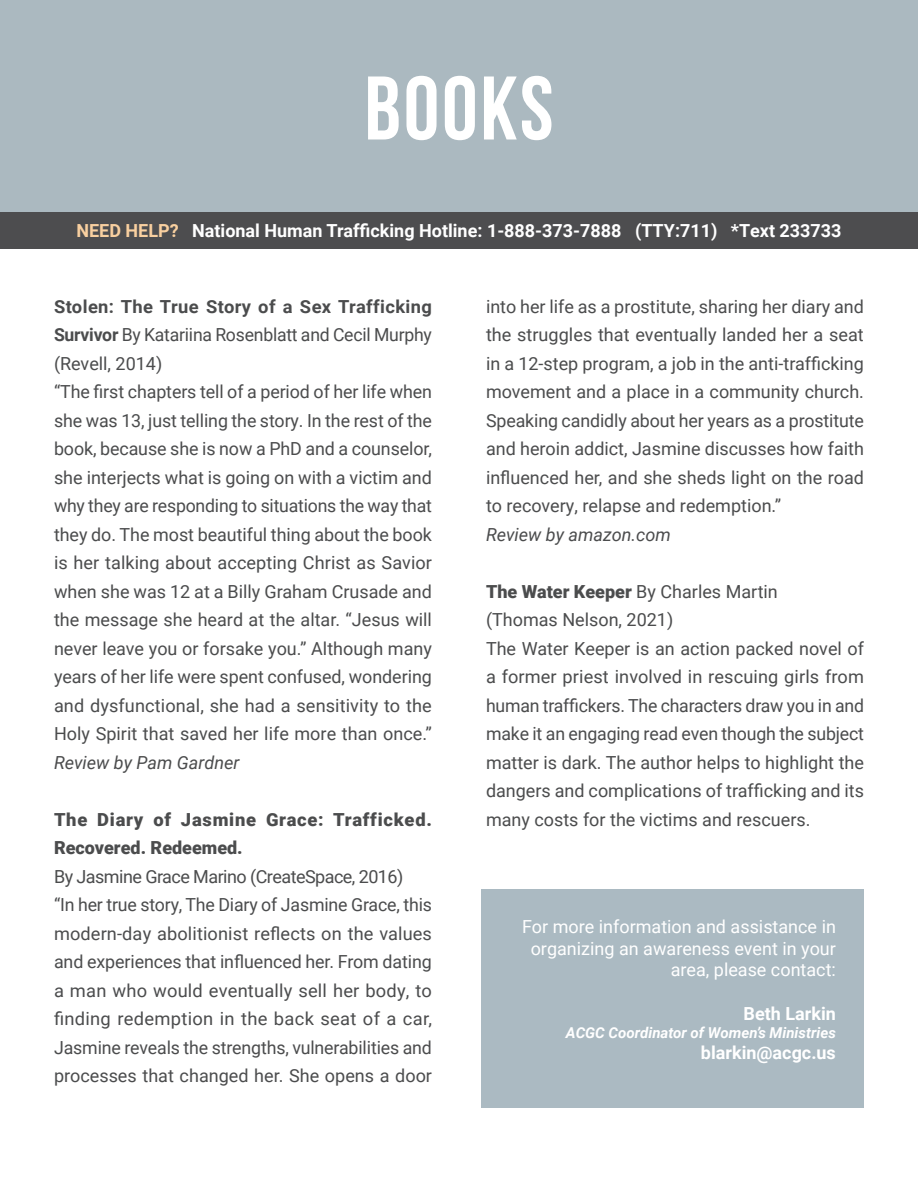
<style>
.page{position:relative;width:918px;height:1188px;background:#fff}
.page>*{position:absolute;margin:0;border:0;box-sizing:border-box;transform-origin:0 0}
.t1{font:18px/28.5px "Roboto";color:#4b4c4d;text-align:justify}
.t2{font:700 18px "Roboto";color:#fff}
.t3{font:18px/21.6px "Roboto";color:#fff;text-align:right}
.t4{font:900 18px/28.5px "Roboto";letter-spacing:.04em;color:#4b4c4d}
.t5{font:18px "Roboto";letter-spacing:-.03em;color:#4b4c4d}
.t6{font:italic 18px "Roboto";color:#4b4c4d}
.t7{font:italic 700 15px "Roboto";color:#fff}
.s1{color:#f9d0a0}
.s2{font-weight:700}
.s3{font-style:italic}
.s4{font-weight:900}
</style>
<div class="page">
<div style="left:0;top:0;width:918px;height:248px;background:#abb9c0"></div>
<svg style="left:368px;top:76px;width:183px;height:64px"></svg>
<div style="left:482px;top:890px;width:382px;height:218px;background:#abbac2"></div>
<div style="left:0;top:212px;width:918px;height:36px;background:#4d4d4f"></div>
<p class="t2" style="left:76px;top:218px;width:767px"><span class="s1">NEED HELP?</span> National Human Trafficking Hotline: 1-888-373-7888 (TTY:711) *Text 233733</p>
<p class="t1" style="left:54px;top:291px;width:379px"><span class="s2">Stolen: The True Story of a Sex Trafficking Survivor</span> By Katariina Rosenblatt and Cecil Murphy (Revell, 2014)</p>
<p class="t1" style="left:54px;top:377px;width:380px">“The first chapters tell of a period of her life when she was 13, just telling the story. In the rest of the book, because she is now a PhD and a counselor, she interjects what is going on with a victim and why they are responding to situations the way that they do. The most beautiful thing about the book is her talking about accepting Christ as Savior when she was 12 at a Billy Graham Crusade and the message she heard at the altar. “Jesus will never leave you or forsake you.” Although many years of her life were spent confused, wondering and dysfunctional, she had a sensitivity to the Holy Spirit that saved her life more than once.” <span class="s3">Review by Pam Gardner</span></p>
<p class="t4" style="left:54px;top:804px;width:379px">The Diary of Jasmine Grace: Trafficked.<br>Recovered. Redeemed.</p>
<p class="t5" style="left:54px;top:864px;width:351px">By Jasmine Grace Marino (CreateSpace, 2016)</p>
<p class="t1" style="left:54px;top:890px;width:380px">“In her true story, The Diary of Jasmine Grace, this modern-day abolitionist reflects on the values and experiences that influenced her. From dating a man who would eventually sell her body, to finding redemption in the back seat of a car, Jasmine reveals the strengths, vulnerabilities and processes that changed her. She opens a door</p>
<p class="t1" style="left:486px;top:291px;width:380px">into her life as a prostitute, sharing her diary and the struggles that eventually landed her a seat in a 12-step program, a job in the anti-trafficking movement and a place in a community church.<br>Speaking candidly about her years as a prostitute and heroin addict, Jasmine discusses how faith influenced her, and she sheds light on the road to recovery, relapse and redemption.”</p>
<p class="t6" style="left:486px;top:522px;width:186px">Review by amazon.com</p>
<p class="t1" style="left:486px;top:576px;width:293px"><span class="s4">The Water Keeper</span> By Charles Martin</p>
<p class="t1" style="left:486px;top:605px;width:189px">(Thomas Nelson, 2021)</p>
<p class="t1" style="left:486px;top:633px;width:380px">The Water Keeper is an action packed novel of a former priest involved in rescuing girls from human traffickers. The characters draw you in and make it an engaging read even though the subject matter is dark. The author helps to highlight the dangers and complications of trafficking and its many costs for the victims and rescuers.</p>
<p class="t3" style="left:522px;top:915px;width:315px">For more information and assistance in organizing an awareness event in your area, please contact:</p>
<p class="t2" style="left:744px;top:1001px;width:94px">Beth Larkin</p>
<p class="t7" style="left:566px;top:1022px;width:272px">ACGC Coordinator of Women’s Ministries</p>
<p class="t2" style="left:701px;top:1040px;width:136px">blarkin@acgc.us</p>
</div>
